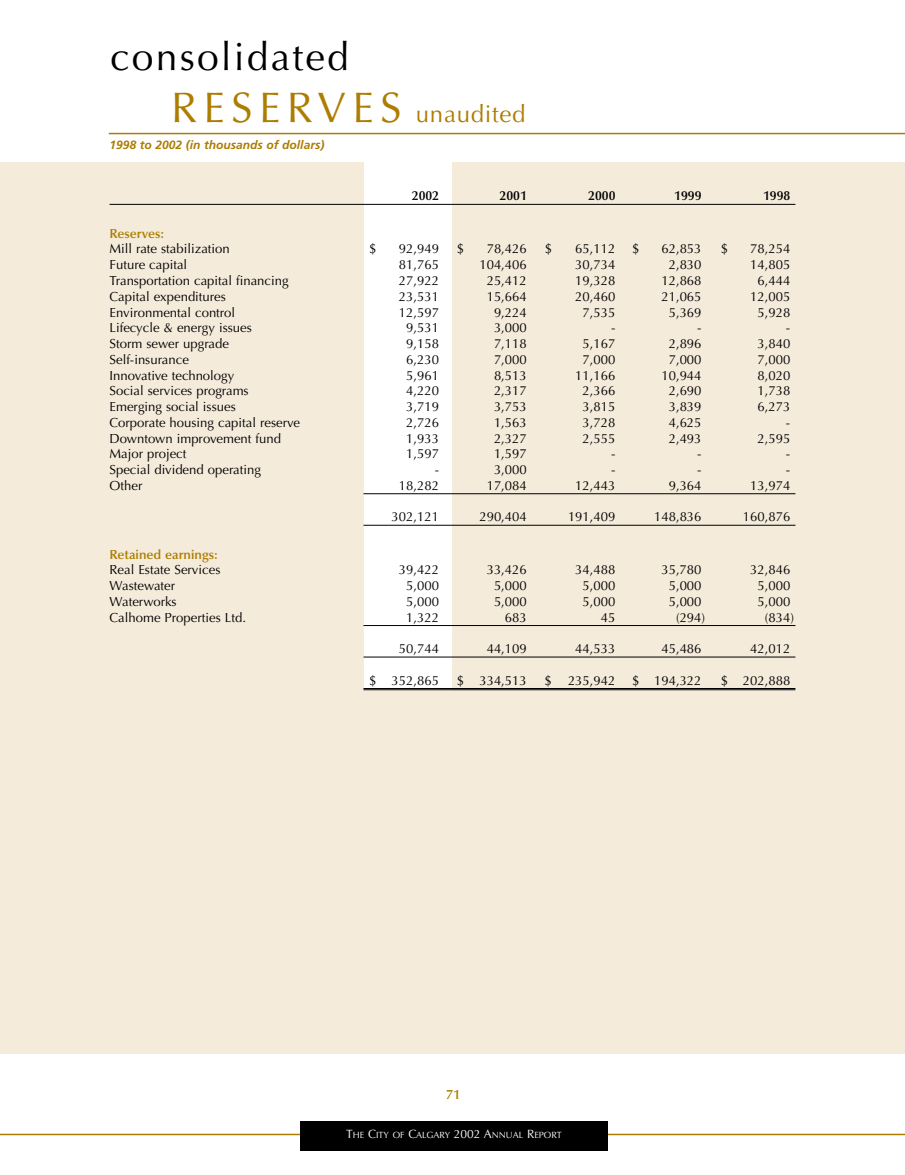
<style>
.page{position:relative;width:905px;height:1175px;background:#fff}
.page>*{position:absolute;margin:0;border:0;box-sizing:border-box;transform-origin:0 0}
.t1{font:39px "Optima";letter-spacing:.055em;color:#000}
.t2{font:24px "Optima";letter-spacing:.03em;color:#ac7d00}
.t3{font:600 13.5px "Optima";color:#ac7d00}
.t4{font:13.2px "Optima";color:#000}
.t5{font:600 13.2px "Optima";color:#ac7d00}
.t6{font:600 13.2px "Optima";color:#000}
.t7{font:italic 700 12px "Frutiger";color:#ac7d00}
.t8{font:9px "Optima";color:#fff}
.s1{font-size:42.75px}
.s2{font-size:12px}
</style>
<div class="page">
<hr style="left:608px;top:1133px;width:296px;height:2px;background:#ac7d00">
<hr style="left:0;top:1133px;width:300px;height:2px;background:#ac7d00">
<div style="left:300px;top:1120px;width:307px;height:30px;background:#000"></div>
<hr style="left:109px;top:133px;width:795px;height:1px;background:#ac7d00">
<div style="left:0;top:162px;width:904px;height:891px;background:#f4ebdb"></div>
<div style="left:364px;top:158px;width:87px;height:532px;background:#fff"></div>
<hr style="left:110px;top:204px;width:685px;height:1px;background:#000">
<hr style="left:363px;top:493px;width:432px;height:1px;background:#000">
<hr style="left:363px;top:525px;width:432px;height:1px;background:#000">
<hr style="left:363px;top:625px;width:432px;height:1px;background:#000">
<hr style="left:363px;top:656px;width:432px;height:1px;background:#000">
<hr style="left:363px;top:688px;width:432px;height:1px;background:#000">
<hr style="left:363px;top:689px;width:432px;height:1px;background:#000">
<h1 class="t1" style="left:110px;top:40px;width:240px">consolidated</h1>
<h2 class="t2" style="left:171px;top:104px;width:356px"><span class="s1">RESERVES</span> unaudited</h2>
<p class="t7" style="left:110px;top:140px;width:216px">1998 to 2002 (in thousands of dollars)</p>
<p class="t6" style="left:412px;top:190px;width:29px">2002</p>
<p class="t6" style="left:499px;top:190px;width:29px">2001</p>
<p class="t6" style="left:588px;top:190px;width:29px">2000</p>
<p class="t6" style="left:674px;top:190px;width:29px">1999</p>
<p class="t6" style="left:763px;top:190px;width:29px">1998</p>
<p class="t5" style="left:110px;top:228px;width:56px">Reserves:</p>
<p class="t4" style="left:110px;top:243px;width:122px">Mill rate stabilization</p>
<p class="t4" style="left:369px;top:243px;width:9px">$</p>
<p class="t4" style="left:399px;top:243px;width:42px">92,949</p>
<p class="t4" style="left:457px;top:243px;width:9px">$</p>
<p class="t4" style="left:486px;top:243px;width:42px">78,426</p>
<p class="t4" style="left:544px;top:243px;width:9px">$</p>
<p class="t4" style="left:575px;top:243px;width:42px">65,112</p>
<p class="t4" style="left:632px;top:243px;width:9px">$</p>
<p class="t4" style="left:661px;top:243px;width:42px">62,853</p>
<p class="t4" style="left:720px;top:243px;width:9px">$</p>
<p class="t4" style="left:750px;top:243px;width:42px">78,254</p>
<p class="t4" style="left:110px;top:259px;width:79px">Future capital</p>
<p class="t4" style="left:399px;top:259px;width:42px">81,765</p>
<p class="t4" style="left:479px;top:259px;width:49px">104,406</p>
<p class="t4" style="left:575px;top:259px;width:42px">30,734</p>
<p class="t4" style="left:668px;top:259px;width:34px">2,830</p>
<p class="t4" style="left:750px;top:259px;width:42px">14,805</p>
<p class="t4" style="left:110px;top:275px;width:181px">Transportation capital financing</p>
<p class="t4" style="left:399px;top:275px;width:42px">27,922</p>
<p class="t4" style="left:486px;top:275px;width:42px">25,412</p>
<p class="t4" style="left:575px;top:275px;width:42px">19,328</p>
<p class="t4" style="left:661px;top:275px;width:42px">12,868</p>
<p class="t4" style="left:757px;top:275px;width:34px">6,444</p>
<p class="t4" style="left:110px;top:291px;width:118px">Capital expenditures</p>
<p class="t4" style="left:399px;top:291px;width:42px">23,531</p>
<p class="t4" style="left:486px;top:291px;width:42px">15,664</p>
<p class="t4" style="left:575px;top:291px;width:42px">20,460</p>
<p class="t4" style="left:661px;top:291px;width:42px">21,065</p>
<p class="t4" style="left:750px;top:291px;width:42px">12,005</p>
<p class="t4" style="left:110px;top:306px;width:127px">Environmental control</p>
<p class="t4" style="left:399px;top:306px;width:42px">12,597</p>
<p class="t4" style="left:494px;top:306px;width:34px">9,224</p>
<p class="t4" style="left:582px;top:306px;width:34px">7,535</p>
<p class="t4" style="left:668px;top:306px;width:34px">5,369</p>
<p class="t4" style="left:757px;top:306px;width:34px">5,928</p>
<p class="t4" style="left:110px;top:322px;width:144px">Lifecycle &amp; energy issues</p>
<p class="t4" style="left:406px;top:322px;width:34px">9,531</p>
<p class="t4" style="left:494px;top:322px;width:34px">3,000</p>
<p class="t4" style="left:611px;top:322px;width:6px">-</p>
<p class="t4" style="left:697px;top:322px;width:6px">-</p>
<p class="t4" style="left:786px;top:322px;width:6px">-</p>
<p class="t4" style="left:110px;top:338px;width:121px">Storm sewer upgrade</p>
<p class="t4" style="left:406px;top:338px;width:34px">9,158</p>
<p class="t4" style="left:494px;top:338px;width:34px">7,118</p>
<p class="t4" style="left:582px;top:338px;width:34px">5,167</p>
<p class="t4" style="left:668px;top:338px;width:34px">2,896</p>
<p class="t4" style="left:757px;top:338px;width:34px">3,840</p>
<p class="t4" style="left:110px;top:354px;width:81px">Self-insurance</p>
<p class="t4" style="left:406px;top:354px;width:34px">6,230</p>
<p class="t4" style="left:494px;top:354px;width:34px">7,000</p>
<p class="t4" style="left:582px;top:354px;width:34px">7,000</p>
<p class="t4" style="left:668px;top:354px;width:34px">7,000</p>
<p class="t4" style="left:757px;top:354px;width:34px">7,000</p>
<p class="t4" style="left:110px;top:369px;width:126px">Innovative technology</p>
<p class="t4" style="left:406px;top:369px;width:34px">5,961</p>
<p class="t4" style="left:494px;top:369px;width:34px">8,513</p>
<p class="t4" style="left:575px;top:369px;width:42px">11,166</p>
<p class="t4" style="left:661px;top:369px;width:42px">10,944</p>
<p class="t4" style="left:757px;top:369px;width:34px">8,020</p>
<p class="t4" style="left:110px;top:385px;width:141px">Social services programs</p>
<p class="t4" style="left:406px;top:385px;width:34px">4,220</p>
<p class="t4" style="left:494px;top:385px;width:34px">2,317</p>
<p class="t4" style="left:582px;top:385px;width:34px">2,366</p>
<p class="t4" style="left:668px;top:385px;width:34px">2,690</p>
<p class="t4" style="left:757px;top:385px;width:34px">1,738</p>
<p class="t4" style="left:110px;top:401px;width:128px">Emerging social issues</p>
<p class="t4" style="left:406px;top:401px;width:34px">3,719</p>
<p class="t4" style="left:494px;top:401px;width:34px">3,753</p>
<p class="t4" style="left:582px;top:401px;width:34px">3,815</p>
<p class="t4" style="left:668px;top:401px;width:34px">3,839</p>
<p class="t4" style="left:757px;top:401px;width:34px">6,273</p>
<p class="t4" style="left:110px;top:417px;width:192px">Corporate housing capital reserve</p>
<p class="t4" style="left:406px;top:417px;width:34px">2,726</p>
<p class="t4" style="left:494px;top:417px;width:34px">1,563</p>
<p class="t4" style="left:582px;top:417px;width:34px">3,728</p>
<p class="t4" style="left:668px;top:417px;width:34px">4,625</p>
<p class="t4" style="left:786px;top:417px;width:6px">-</p>
<p class="t4" style="left:110px;top:432px;width:173px">Downtown improvement fund</p>
<p class="t4" style="left:406px;top:432px;width:34px">1,933</p>
<p class="t4" style="left:494px;top:432px;width:34px">2,327</p>
<p class="t4" style="left:582px;top:432px;width:34px">2,555</p>
<p class="t4" style="left:668px;top:432px;width:34px">2,493</p>
<p class="t4" style="left:757px;top:432px;width:34px">2,595</p>
<p class="t4" style="left:110px;top:448px;width:78px">Major project</p>
<p class="t4" style="left:406px;top:448px;width:34px">1,597</p>
<p class="t4" style="left:494px;top:448px;width:34px">1,597</p>
<p class="t4" style="left:611px;top:448px;width:6px">-</p>
<p class="t4" style="left:697px;top:448px;width:6px">-</p>
<p class="t4" style="left:786px;top:448px;width:6px">-</p>
<p class="t4" style="left:110px;top:464px;width:153px">Special dividend operating</p>
<p class="t4" style="left:434px;top:464px;width:6px">-</p>
<p class="t4" style="left:494px;top:464px;width:34px">3,000</p>
<p class="t4" style="left:611px;top:464px;width:6px">-</p>
<p class="t4" style="left:697px;top:464px;width:6px">-</p>
<p class="t4" style="left:786px;top:464px;width:6px">-</p>
<p class="t4" style="left:110px;top:480px;width:34px">Other</p>
<p class="t4" style="left:399px;top:480px;width:42px">18,282</p>
<p class="t4" style="left:486px;top:480px;width:42px">17,084</p>
<p class="t4" style="left:575px;top:480px;width:42px">12,443</p>
<p class="t4" style="left:668px;top:480px;width:34px">9,364</p>
<p class="t4" style="left:750px;top:480px;width:42px">13,974</p>
<p class="t4" style="left:391px;top:511px;width:49px">302,121</p>
<p class="t4" style="left:479px;top:511px;width:49px">290,404</p>
<p class="t4" style="left:568px;top:511px;width:49px">191,409</p>
<p class="t4" style="left:654px;top:511px;width:49px">148,836</p>
<p class="t4" style="left:742px;top:511px;width:49px">160,876</p>
<p class="t5" style="left:109px;top:548px;width:110px">Retained earnings:</p>
<p class="t4" style="left:109px;top:564px;width:112px">Real Estate Services</p>
<p class="t4" style="left:399px;top:564px;width:42px">39,422</p>
<p class="t4" style="left:486px;top:564px;width:42px">33,426</p>
<p class="t4" style="left:575px;top:564px;width:42px">34,488</p>
<p class="t4" style="left:661px;top:564px;width:42px">35,780</p>
<p class="t4" style="left:750px;top:564px;width:42px">32,846</p>
<p class="t4" style="left:109px;top:580px;width:67px">Wastewater</p>
<p class="t4" style="left:406px;top:580px;width:34px">5,000</p>
<p class="t4" style="left:494px;top:580px;width:34px">5,000</p>
<p class="t4" style="left:582px;top:580px;width:34px">5,000</p>
<p class="t4" style="left:668px;top:580px;width:34px">5,000</p>
<p class="t4" style="left:757px;top:580px;width:34px">5,000</p>
<p class="t4" style="left:109px;top:596px;width:69px">Waterworks</p>
<p class="t4" style="left:406px;top:596px;width:34px">5,000</p>
<p class="t4" style="left:494px;top:596px;width:34px">5,000</p>
<p class="t4" style="left:582px;top:596px;width:34px">5,000</p>
<p class="t4" style="left:668px;top:596px;width:34px">5,000</p>
<p class="t4" style="left:757px;top:596px;width:34px">5,000</p>
<p class="t4" style="left:110px;top:611px;width:138px">Calhome Properties Ltd.</p>
<p class="t4" style="left:406px;top:611px;width:34px">1,322</p>
<p class="t4" style="left:505px;top:611px;width:23px">683</p>
<p class="t4" style="left:601px;top:611px;width:16px">45</p>
<p class="t4" style="left:676px;top:611px;width:31px">(294)</p>
<p class="t4" style="left:764px;top:611px;width:31px">(834)</p>
<p class="t4" style="left:399px;top:643px;width:42px">50,744</p>
<p class="t4" style="left:486px;top:643px;width:42px">44,109</p>
<p class="t4" style="left:575px;top:643px;width:42px">44,533</p>
<p class="t4" style="left:661px;top:643px;width:42px">45,486</p>
<p class="t4" style="left:750px;top:643px;width:42px">42,012</p>
<p class="t4" style="left:369px;top:674px;width:71px">$ 352,865</p>
<p class="t4" style="left:457px;top:674px;width:71px">$ 334,513</p>
<p class="t4" style="left:544px;top:674px;width:72px">$ 235,942</p>
<p class="t4" style="left:632px;top:674px;width:71px">$ 194,322</p>
<p class="t4" style="left:720px;top:674px;width:71px">$ 202,888</p>
<p class="t3" style="left:446px;top:1088px;width:16px">71</p>
<p class="t8" style="left:346px;top:1131px;width:217px"><span class="s2">T</span>HE <span class="s2">C</span>ITY OF <span class="s2">C</span>ALGARY <span class="s2">2002 A</span>NNUAL <span class="s2">R</span>EPORT</p>
</div>
